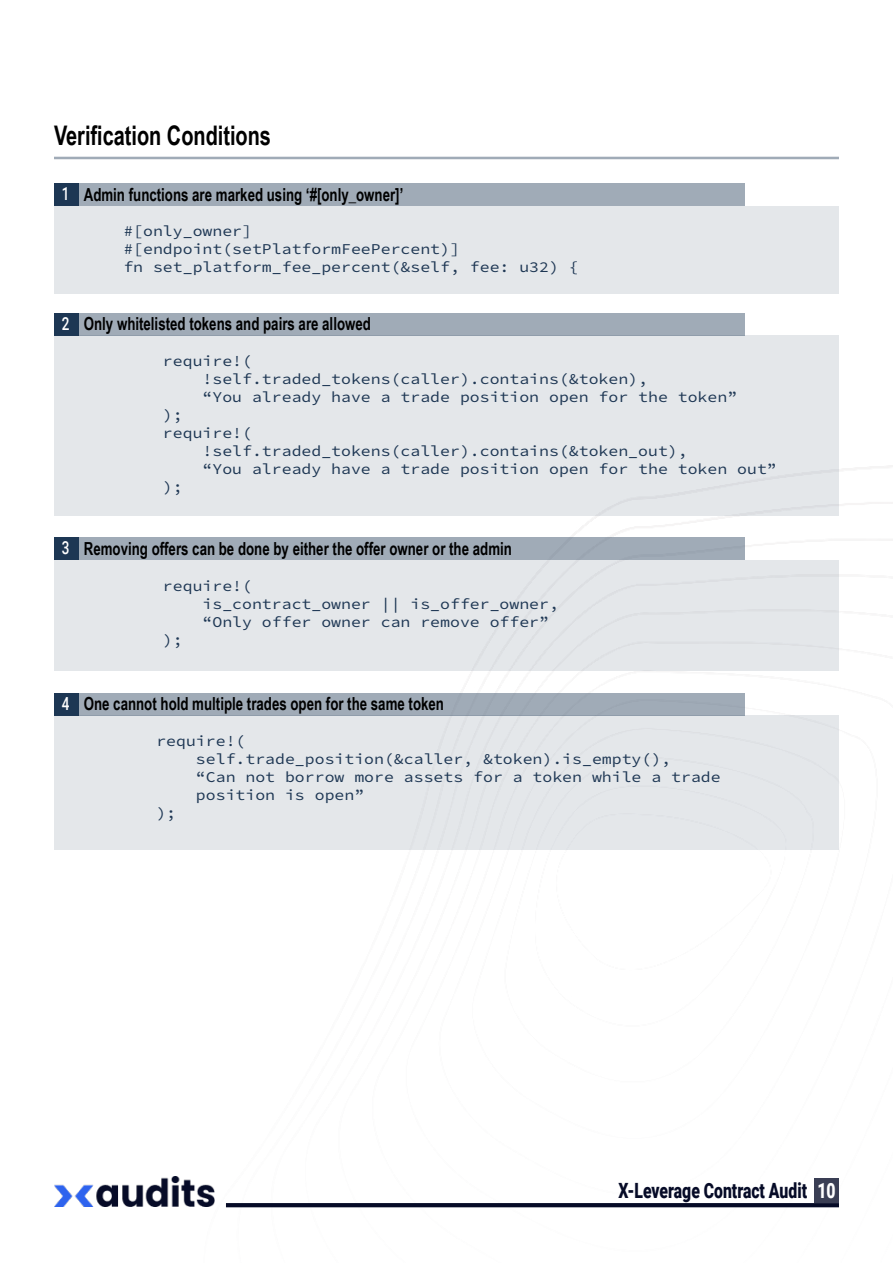
<style>
.page{position:relative;width:893px;height:1263px;background:#fff}
.page>*{position:absolute;margin:0;border:0;box-sizing:border-box;transform-origin:0 0}
.t1{font:700 27px "Arial Narrow";color:#000;scale:.9 1}
.t2{font:900 21px "Roboto";color:#060b27;scale:.75 1}
.t3{font:700 18px "Arial Narrow";color:#000;scale:.9 1}
.t4{font:500 18px "Roboto";color:#fff;scale:.75 1}
.t5{font:15px/18px "Source Code Variable";color:#1e3754;scale:1.1 1}
.s1{color:#fff}
</style>
<div class="page">
<div style="left:814px;top:1178px;width:25px;height:25px;background:#3a3e54"></div>
<img style="left:54px;top:1176px;width:160px;height:30px">
<svg style="left:226px;top:1203px;width:613px;height:4px;background:#0a0f2a"></svg>
<hr style="left:54px;top:157px;width:785px;height:2px;background:#1d3754">
<div style="left:54px;top:206px;width:785px;height:87px;background:#e4e7ea"></div>
<div style="left:54px;top:184px;width:24px;height:22px;background:#1d3754"></div>
<div style="left:78px;top:184px;width:667px;height:22px;background:#a0abb7"></div>
<div style="left:54px;top:335px;width:785px;height:181px;background:#e4e7ea"></div>
<div style="left:54px;top:313px;width:24px;height:22px;background:#1d3754"></div>
<div style="left:78px;top:313px;width:667px;height:22px;background:#a0abb7"></div>
<div style="left:54px;top:560px;width:785px;height:111px;background:#e4e7ea"></div>
<div style="left:54px;top:538px;width:24px;height:22px;background:#1d3754"></div>
<div style="left:78px;top:538px;width:667px;height:22px;background:#a0abb7"></div>
<div style="left:54px;top:715px;width:785px;height:135px;background:#e4e7ea"></div>
<div style="left:54px;top:693px;width:24px;height:22px;background:#1d3754"></div>
<div style="left:78px;top:693px;width:667px;height:22px;background:#a0abb7"></div>
<p class="t1" style="left:54px;top:115px;width:243px">Verification Conditions</p>
<p class="t4" style="left:62px;top:181px;width:12px">1</p>
<p class="t3" style="left:84px;top:181px;width:357px">Admin functions are marked using ‘#[only_owner]’</p>
<p class="t5" style="left:123px;top:223px;width:119px">#[only_owner]</p>
<p class="t5" style="left:123px;top:241px;width:308px">#[endpoint(setPlatformFeePercent)]</p>
<p class="t5" style="left:123px;top:259px;width:416px">fn set_platform_fee_percent(&amp;self, fee: u32) {</p>
<p class="t4" style="left:62px;top:311px;width:12px">2</p>
<p class="t3" style="left:84px;top:310px;width:321px">Only whitelisted tokens and pairs are allowed</p>
<p class="t5" style="left:163px;top:352px;width:83px">require!(</p>
<p class="t5" style="left:203px;top:370px;width:407px">!self.traded_tokens(caller).contains(&amp;token),</p>
<p class="t5" style="left:203px;top:388px;width:487px">“You already have a trade position open for the token”</p>
<p class="t5" style="left:163px;top:406px;width:19px">);</p>
<p class="t5" style="left:163px;top:424px;width:83px">require!(</p>
<p class="t5" style="left:203px;top:442px;width:443px">!self.traded_tokens(caller).contains(&amp;token_out),</p>
<p class="t5" style="left:203px;top:460px;width:523px">“You already have a trade position open for the token out”</p>
<p class="t5" style="left:163px;top:478px;width:19px">);</p>
<p class="t4" style="left:62px;top:535px;width:12px">3</p>
<p class="t3" style="left:84px;top:535px;width:477px">Removing offers can be done by either the offer owner or the admin</p>
<p class="t5" style="left:163px;top:577px;width:83px">require!(</p>
<p class="t5" style="left:203px;top:595px;width:326px">is_contract_owner || is_offer_owner,</p>
<p class="t5" style="left:203px;top:613px;width:317px">“Only offer owner can remove offer”</p>
<p class="t5" style="left:163px;top:631px;width:19px">);</p>
<p class="t4" style="left:62px;top:690px;width:12px">4</p>
<p class="t3" style="left:84px;top:690px;width:402px">One cannot hold multiple trades open for the same token</p>
<p class="t5" style="left:156px;top:732px;width:83px">require!(</p>
<p class="t5" style="left:196px;top:750px;width:433px">self.trade_position(&amp;caller, &amp;token).is_empty(),</p>
<p class="t5" style="left:196px;top:768px;width:478px">“Can not borrow more assets for a token while a trade position is open”</p>
<p class="t5" style="left:156px;top:804px;width:20px">);</p>
<p class="t2" style="left:619px;top:1176px;width:291px">X-Leverage Contract Audit <span class="s1">10</span></p>
</div>
